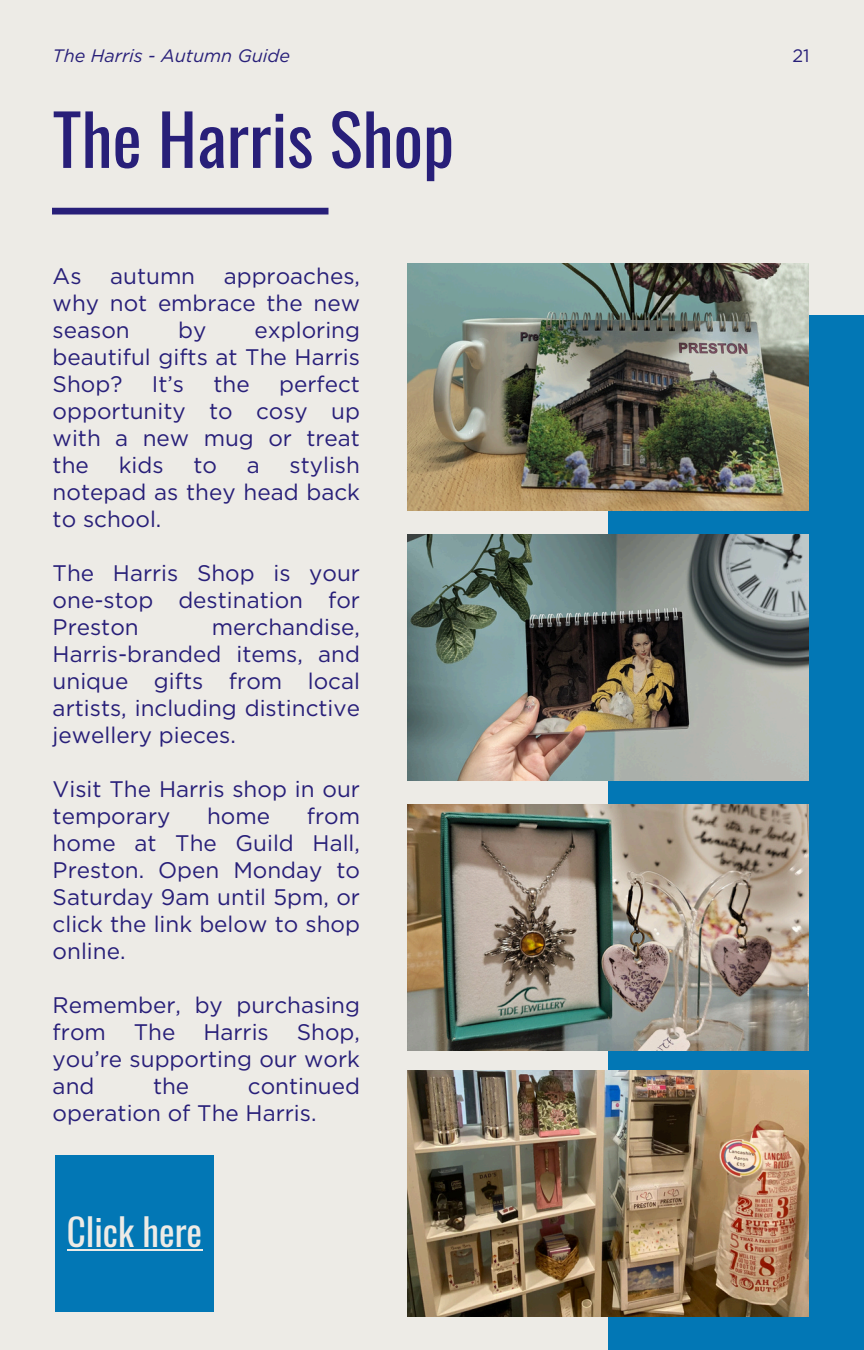
<style>
.page{position:relative;width:864px;height:1350px;background:#edebe6}
.page>*{position:absolute;margin:0;border:0;box-sizing:border-box;transform-origin:0 0}
.t1{font:69.75px "Oswald";color:#281f79}
.t2{font:37.12px "Oswald";color:#edebe6}
.t3{font:22.5px/27px "Gotham";color:#281f79;text-align:justify}
.t4{font:italic 18px "Gotham";color:#281f79}
.t5{font:18px "Gotham";color:#281f79}
</style>
<div class="page">
<div style="left:52px;top:208px;width:277px;height:7px;background:#281f79"></div>
<div style="left:609px;top:315px;width:255px;height:1035px;background:#0277b5"></div>
<img style="left:407px;top:264px;width:402px;height:246px">
<img style="left:407px;top:1070px;width:402px;height:247px">
<img style="left:407px;top:534px;width:402px;height:247px">
<img style="left:407px;top:804px;width:402px;height:247px">
<div style="left:55px;top:1155px;width:159px;height:157px;background:#0277b5"></div>
<hr style="left:67px;top:1249px;width:135px;height:2px;background:#edebe6">
<p class="t4" style="left:53px;top:45px;width:239px">The Harris - Autumn Guide</p>
<p class="t5" style="left:792px;top:45px;width:19px">21</p>
<h1 class="t1" style="left:53px;top:85px;width:403px">The Harris Shop</h1>
<h3 class="t3" style="left:53px;top:263px;width:309px;text-indent:171px">approaches, why not embrace the new season</h3>
<h3 class="t3" style="left:53px;top:263px;width:30px">As</h3>
<h3 class="t3" style="left:110px;top:263px;width:87px">autumn</h3>
<h3 class="t3" style="left:53px;top:317px;width:309px;text-indent:202px">exploring beautiful gifts at The Harris Shop?</h3>
<h3 class="t3" style="left:178px;top:317px;width:30px">by</h3>
<h3 class="t3" style="left:53px;top:371px;width:309px;text-indent:227px">perfect opportunity to cosy up with a new mug or treat the</h3>
<h3 class="t3" style="left:152px;top:371px;width:34px">It’s</h3>
<h3 class="t3" style="left:214px;top:371px;width:38px">the</h3>
<h3 class="t3" style="left:53px;top:452px;width:309px;text-indent:237px">stylish notepad as they head back to school.</h3>
<h3 class="t3" style="left:53px;top:560px;width:309px">The Harris Shop is your one-stop destination for Preston</h3>
<h3 class="t3" style="left:119px;top:452px;width:46px">kids</h3>
<h3 class="t3" style="left:193px;top:452px;width:25px">to</h3>
<h3 class="t3" style="left:247px;top:452px;width:15px">a</h3>
<h3 class="t3" style="left:53px;top:614px;width:309px;text-indent:159px">merchandise, Harris-branded items, and unique gifts from local artists, including distinctive jewellery pieces.</h3>
<h3 class="t3" style="left:53px;top:776px;width:309px">Visit The Harris shop in our temporary</h3>
<h3 class="t3" style="left:53px;top:803px;width:309px;text-indent:254px">from home at The Guild Hall, Preston. Open Monday to Saturday 9am until 5pm, or click the link below to shop online.</h3>
<h3 class="t3" style="left:53px;top:992px;width:309px">Remember, by purchasing from The Harris Shop, you’re supporting our work and</h3>
<h3 class="t3" style="left:207px;top:803px;width:65px">home</h3>
<h3 class="t3" style="left:53px;top:1073px;width:309px;text-indent:195px">continued operation of The Harris.</h3>
<h3 class="t3" style="left:153px;top:1073px;width:38px">the</h3>
<h2 class="t2" style="left:67px;top:1203px;width:137px">Click here</h2>
</div>
